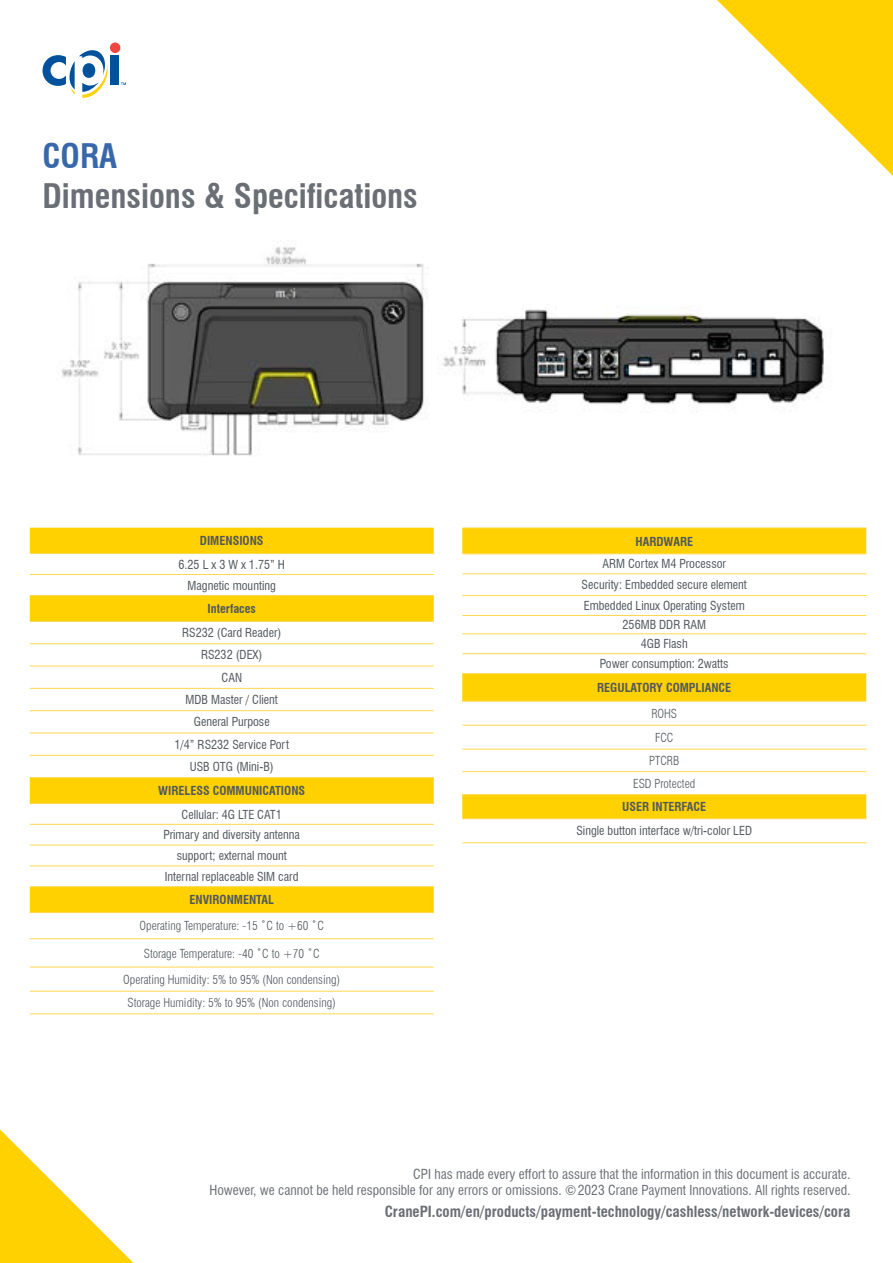
<style>
.page{position:relative;width:893px;height:1263px;background:#fff}
.page>*{position:absolute;margin:0;border:0;box-sizing:border-box;transform-origin:0 0}
.t1{font:700 condensed 33.15px "Swiss 721 BT";color:#6a6f75}
.t2{font:700 condensed 33.15px "Swiss 721 BT";color:#3968aa}
.t3{font:700 condensed 15px "Swiss 721 BT";color:#6a6f75}
.t4{font:condensed 13.5px/16.2px "Swiss 721 BT";color:#6a6f75;text-align:right}
.t5{font:condensed 12.15px/22.4px "Swiss 721 BT";color:#50585e;text-align:center}
.t6{font:300 condensed 12.15px/23.2px "Swiss 721 BT";color:#50585e;text-align:center}
.t7{font:700 condensed 12.15px "Swiss 721 BT";color:#50585e}
</style>
<div class="page">
<div style="left:110px;top:43px;width:10px;height:10px;background:#ef483e;border-radius:50%"></div>
<div style="left:111px;top:56px;width:8px;height:29px;background:#00529c"></div>
<svg style="left:121px;top:82px;width:5px;height:3px"></svg>
<svg style="left:43px;top:50px;width:65px;height:48px"></svg>
<svg style="left:30px;top:528px;width:404px;height:384px"></svg>
<hr style="left:30px;top:553px;width:404px;height:1px;background:#ffd84f">
<hr style="left:30px;top:574px;width:404px;height:1px;background:#ffd84f">
<hr style="left:30px;top:595px;width:404px;height:1px;background:#ffd84f">
<hr style="left:30px;top:621px;width:404px;height:1px;background:#ffd84f">
<hr style="left:30px;top:643px;width:404px;height:1px;background:#ffd84f">
<hr style="left:30px;top:666px;width:404px;height:1px;background:#ffd84f">
<hr style="left:30px;top:688px;width:404px;height:1px;background:#ffd84f">
<hr style="left:30px;top:710px;width:404px;height:1px;background:#ffd84f">
<hr style="left:30px;top:733px;width:404px;height:1px;background:#ffd84f">
<hr style="left:30px;top:755px;width:404px;height:1px;background:#ffd84f">
<hr style="left:30px;top:777px;width:404px;height:1px;background:#ffd84f">
<hr style="left:30px;top:803px;width:404px;height:1px;background:#ffd84f">
<hr style="left:30px;top:824px;width:404px;height:1px;background:#ffd84f">
<hr style="left:30px;top:845px;width:404px;height:1px;background:#ffd84f">
<hr style="left:30px;top:865px;width:404px;height:1px;background:#ffd84f">
<hr style="left:30px;top:886px;width:404px;height:1px;background:#ffd84f">
<hr style="left:30px;top:912px;width:404px;height:1px;background:#ffd84f">
<hr style="left:30px;top:938px;width:404px;height:1px;background:#ffd84f">
<hr style="left:30px;top:967px;width:404px;height:1px;background:#ffd84f">
<hr style="left:30px;top:991px;width:404px;height:1px;background:#ffd84f">
<hr style="left:30px;top:1013px;width:404px;height:1px;background:#ffd84f">
<svg style="left:462px;top:529px;width:404px;height:289px"></svg>
<hr style="left:462px;top:528px;width:404px;height:1px;background:#ffd84f">
<hr style="left:462px;top:553px;width:404px;height:1px;background:#ffd84f">
<hr style="left:462px;top:573px;width:404px;height:1px;background:#ffd84f">
<hr style="left:462px;top:595px;width:404px;height:1px;background:#ffd84f">
<hr style="left:462px;top:615px;width:404px;height:1px;background:#ffd84f">
<hr style="left:462px;top:633px;width:404px;height:1px;background:#ffd84f">
<hr style="left:462px;top:653px;width:404px;height:1px;background:#ffd84f">
<hr style="left:462px;top:673px;width:404px;height:1px;background:#ffd84f">
<hr style="left:462px;top:701px;width:404px;height:1px;background:#ffd84f">
<hr style="left:462px;top:725px;width:404px;height:1px;background:#ffd84f">
<hr style="left:462px;top:749px;width:404px;height:1px;background:#ffd84f">
<hr style="left:462px;top:771px;width:404px;height:1px;background:#ffd84f">
<hr style="left:462px;top:794px;width:404px;height:1px;background:#ffd84f">
<hr style="left:462px;top:818px;width:404px;height:1px;background:#ffd84f">
<hr style="left:462px;top:842px;width:404px;height:1px;background:#ffd84f">
<svg style="left:0;top:1129px;width:133px;height:134px"></svg>
<svg style="left:717px;top:0;width:176px;height:176px"></svg>
<img style="left:61px;top:247px;width:366px;height:209px">
<img style="left:442px;top:304px;width:382px;height:101px">
<h1 class="t2" style="left:43px;top:136px;width:76px">CORA</h1>
<h1 class="t1" style="left:43px;top:176px;width:377px">Dimensions &amp; Specifications</h1>
<p class="t7" style="left:200px;top:533px;width:65px">DIMENSIONS</p>
<p class="t5" style="left:179px;top:554px;width:108px;line-height:21px">6.25 L x 3 W x 1.75” H<br>Magnetic mounting</p>
<p class="t7" style="left:208px;top:601px;width:50px">Interfaces</p>
<p class="t5" style="left:174px;top:621px;width:116px">RS232 (Card Reader)<br>RS232 (DEX)<br>CAN<br>MDB Master / Client<br>General Purpose<br>1/4” RS232 Service Port<br>USB OTG (Mini-B)</p>
<p class="t7" style="left:158px;top:783px;width:148px">WIRELESS COMMUNICATIONS</p>
<p class="t5" style="left:163px;top:804px;width:138px;line-height:20.9px">Cellular: 4G LTE CAT1<br>Primary and diversity antenna support; external mount<br>Internal replaceable SIM card</p>
<p class="t7" style="left:189px;top:892px;width:86px">ENVIRONMENTAL</p>
<p class="t6" style="left:140px;top:914px;width:186px">Operating Temperature: -15 ˚C to +60 ˚C</p>
<p class="t6" style="left:123px;top:940px;width:219px;line-height:26.2px">Storage Temperature: -40 ˚C to +70 ˚C<br>Operating Humidity: 5% to 95% (Non condensing)</p>
<p class="t6" style="left:128px;top:991px;width:210px">Storage Humidity: 5% to 95% (Non condensing)</p>
<p class="t7" style="left:635px;top:534px;width:59px">HARDWARE</p>
<p class="t5" style="left:582px;top:554px;width:167px;line-height:20.9px">ARM Cortex M4 Processor<br>Security: Embedded secure element<br>Embedded Linux Operating System</p>
<p class="t5" style="left:600px;top:615px;width:130px;line-height:19.5px">256MB DDR RAM<br>4GB Flash<br>Power consumption: 2watts</p>
<p class="t7" style="left:597px;top:680px;width:135px">REGULATORY COMPLIANCE</p>
<p class="t6" style="left:633px;top:702px;width:63px">ROHS<br>FCC<br>PTCRB<br>ESD Protected</p>
<p class="t7" style="left:622px;top:800px;width:85px">USER INTERFACE</p>
<p class="t5" style="left:576px;top:820px;width:177px">Single button interface w/tri-color LED</p>
<p class="t4" style="left:209px;top:1166px;width:642px">CPI has made every effort to assure that the information in this document is accurate.<br>However, we cannot be held responsible for any errors or omissions. © 2023 Crane Payment Innovations. All rights reserved.</p>
<p class="t3" style="left:385px;top:1203px;width:467px">CranePI.com/en/products/payment-technology/cashless/network-devices/cora</p>
</div>
